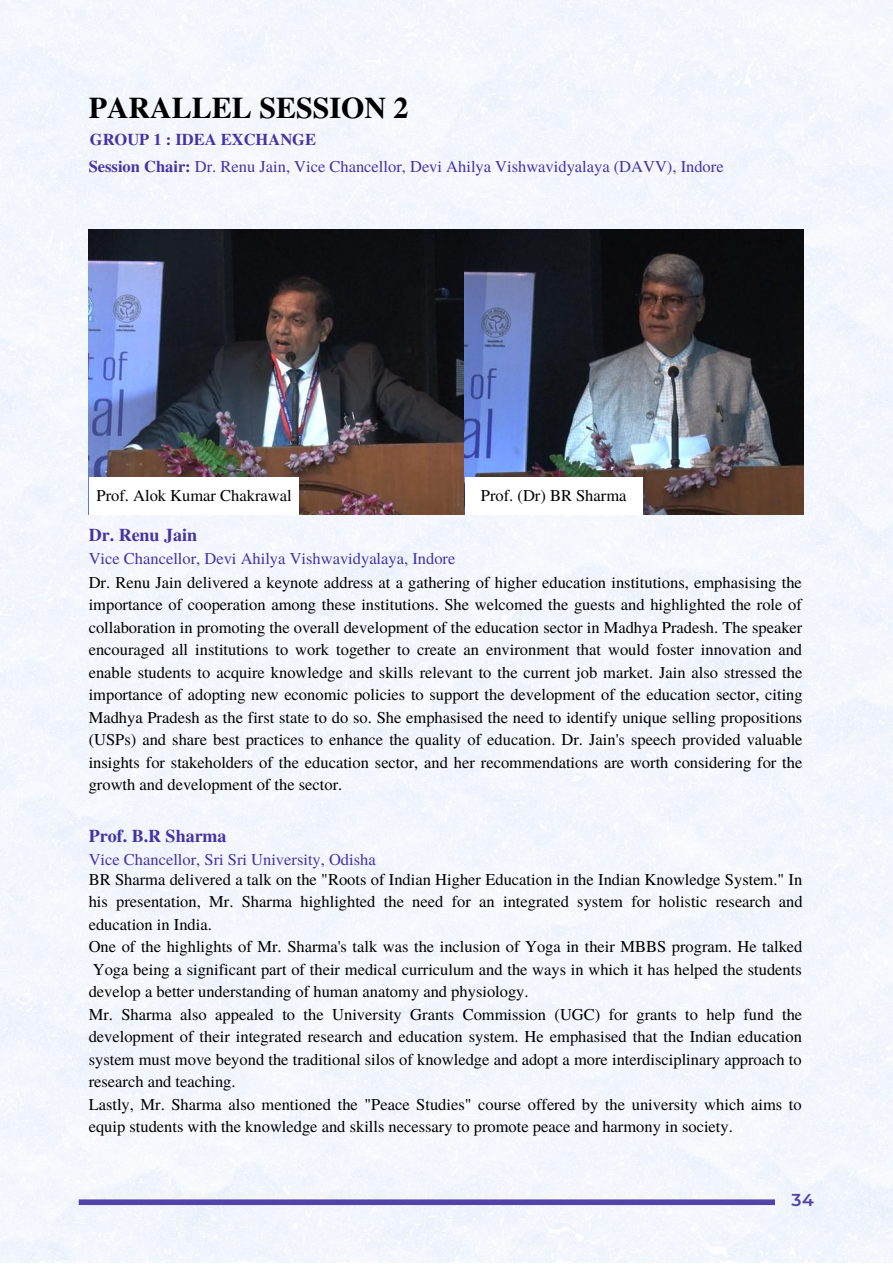
<style>
.page{position:relative;width:893px;height:1264px;background:#fff}
.page>*{position:absolute;margin:0;border:0;box-sizing:border-box;transform-origin:0 0}
.t1{font:700 30px "Te X Gyre Termes";color:#000}
.t2{font:700 18px "Te X Gyre Termes";color:#4434a4}
.t3{font:600 17.25px "Montserrat";color:#5243ab}
.t4{font:16.5px/22.5px "Te X Gyre Termes";color:#000;text-align:justify}
.t5{font:16.5px/27px "Te X Gyre Termes";color:#4434a4}
.s1{font-weight:700}
</style>
<div class="page">
<div style="left:0;top:0;width:892px;height:1262px;background:#f3f6fd"></div>
<img style="left:89px;top:229px;width:375px;height:285px">
<img style="left:464px;top:229px;width:339px;height:285px">
<div style="left:89px;top:477px;width:209px;height:38px;background:#fff"></div>
<div style="left:464px;top:477px;width:178px;height:38px;background:#fff"></div>
<div style="left:79px;top:1199px;width:696px;height:5px;background:#5243ab"></div>
<h1 class="t1" style="left:89px;top:84px;width:321px">PARALLEL SESSION 2</h1>
<p class="t5" style="left:89px;top:125px;width:636px"><span class="s1">GROUP 1 : IDEA EXCHANGE<br>Session Chair:</span> Dr. Renu Jain, Vice Chancellor, Devi Ahilya Vishwavidyalaya (DAVV), Indore</p>
<p class="t4" style="left:97px;top:483px;width:196px">Prof. Alok Kumar Chakrawal</p>
<p class="t4" style="left:481px;top:483px;width:147px">Prof. (Dr) BR Sharma</p>
<p class="t2" style="left:89px;top:521px;width:110px">Dr. Renu Jain</p>
<p class="t5" style="left:89px;top:543px;width:368px">Vice Chancellor, Devi Ahilya Vishwavidyalaya, Indore</p>
<p class="t4" style="left:89px;top:570px;width:715px">Dr. Renu Jain delivered a keynote address at a gathering of higher education institutions, emphasising the importance of cooperation among these institutions. She welcomed the guests and highlighted the role of collaboration in promoting the overall development of the education sector in Madhya Pradesh. The speaker encouraged all institutions to work together to create an environment that would foster innovation and enable students to acquire knowledge and skills relevant to the current job market. Jain also stressed the importance of adopting new economic policies to support the development of the education sector, citing Madhya Pradesh as the first state to do so. She emphasised the need to identify unique selling propositions (USPs) and share best practices to enhance the quality of education. Dr. Jain's speech provided valuable insights for stakeholders of the education sector, and her recommendations are worth considering for the growth and development of the sector.</p>
<p class="t2" style="left:89px;top:821px;width:139px">Prof. B.R Sharma</p>
<p class="t5" style="left:89px;top:844px;width:288px">Vice Chancellor, Sri Sri University, Odisha</p>
<p class="t4" style="left:89px;top:867px;width:715px;text-align:left">BR Sharma delivered a talk on the "Roots of Indian Higher Education in the Indian Knowledge System." In his presentation, Mr. Sharma highlighted the need for an integrated system for holistic research and education in India.<br>One of the highlights of Mr. Sharma's talk was the inclusion of Yoga in their MBBS program. He talked Yoga being a significant part of their medical curriculum and the ways in which it has helped the students develop a better understanding of human anatomy and physiology.<br>Mr. Sharma also appealed to the University Grants Commission (UGC) for grants to help fund the development of their integrated research and education system. He emphasised that the Indian education system must move beyond the traditional silos of knowledge and adopt a more interdisciplinary approach to research and teaching.<br>Lastly, Mr. Sharma also mentioned the "Peace Studies" course offered by the university which aims to equip students with the knowledge and skills necessary to promote peace and harmony in society.</p>
<p class="t3" style="left:791px;top:1188px;width:24px">34</p>
</div>
